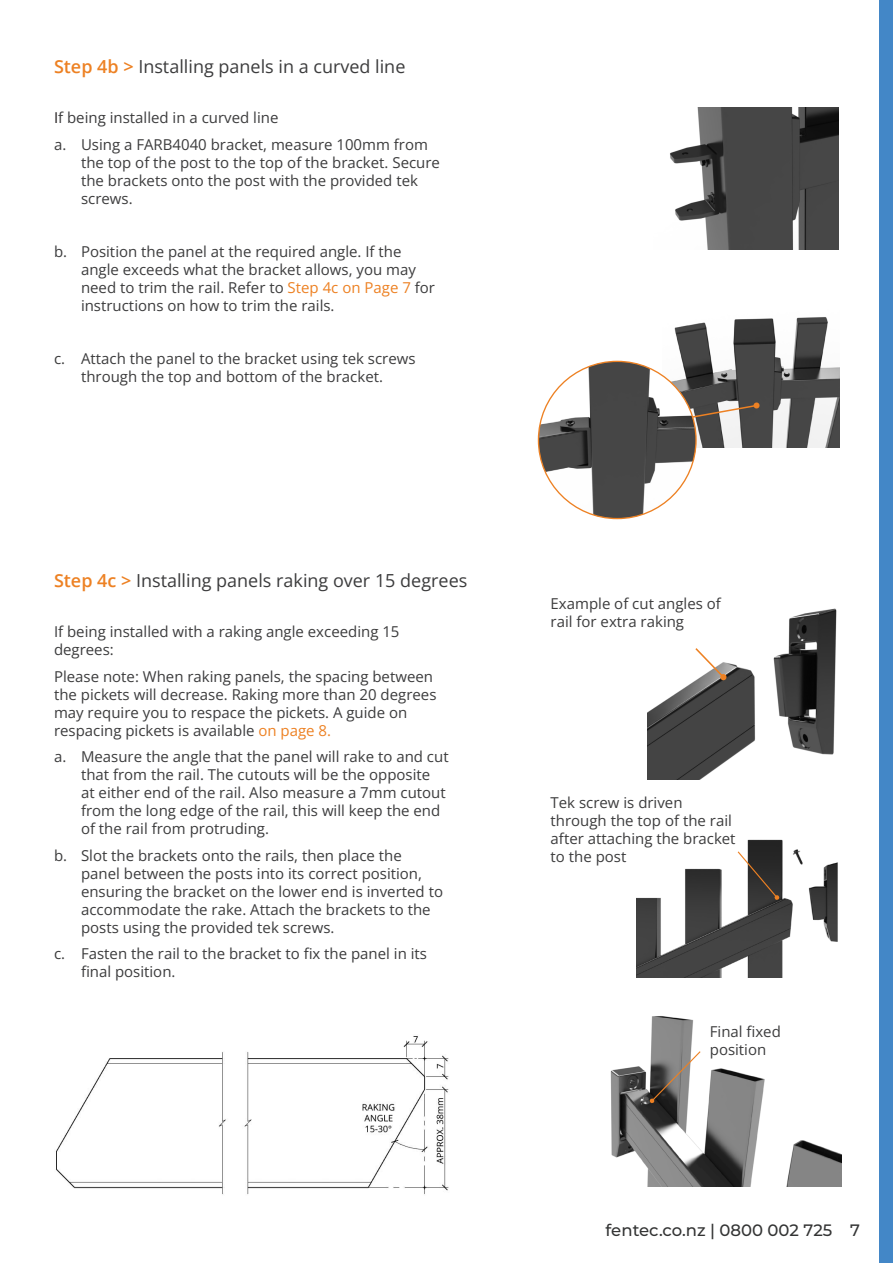
<style>
.page{position:relative;width:893px;height:1263px;background:#fff}
.page>*{position:absolute;margin:0;border:0;box-sizing:border-box;transform-origin:0 0}
.t1{font:18px "Open Sans";color:#3c3c3d}
.t2{font:500 16.5px "Montserrat";color:#333434}
.t3{font:15px/18px "Open Sans";color:#3c3c3d}
.s1{font-weight:600;color:#ed8123}
.s2{color:#231f20}
.s3{color:#ed8123}
</style>
<div class="page">
<div style="left:879px;top:0;width:14px;height:1263px;background:#4387c7"></div>
<img style="left:670px;top:107px;width:169px;height:142px">
<img style="left:662px;top:317px;width:178px;height:130px">
<svg style="left:687px;top:402px;width:73px;height:27px"></svg>
<img style="left:538px;top:361px;width:158px;height:157px;border-radius:79px">
<img style="left:56px;top:1036px;width:393px;height:159px">
<img style="left:647px;top:662px;width:108px;height:117px">
<img style="left:773px;top:608px;width:64px;height:147px">
<svg style="left:694px;top:648px;width:32px;height:32px"></svg>
<img style="left:637px;top:839px;width:201px;height:139px">
<svg style="left:736px;top:850px;width:44px;height:50px"></svg>
<img style="left:610px;top:1016px;width:232px;height:170px">
<svg style="left:649px;top:1050px;width:53px;height:53px"></svg>
<p class="t1" style="left:54px;top:54px;width:353px"><span class="s1">Step 4b &gt;</span> Installing panels in a curved line</p>
<p class="t3" style="left:54px;top:109px;width:226px"><span class="s2">I</span>f being installed in a curved line</p>
<p class="t3" style="left:81px;top:135px;width:361px;text-indent:-27px">a. Using a FARB4040 bracket, measure 100mm from the top of the post to the top of the bracket. Secure the brackets onto the post with the provided tek screws.</p>
<p class="t3" style="left:81px;top:242px;width:355px;text-indent:-27px">b. Position the panel at the required angle. If the angle exceeds what the bracket allows, you may need to trim the rail. Refer to <span class="s3">Step 4c on Page 7</span> for instructions on how to trim the rails.</p>
<p class="t3" style="left:54px;top:349px;width:363px;text-align:center">c. Attach the panel to the bracket using tek screws through the top and bottom of the bracket.</p>
<p class="t1" style="left:54px;top:568px;width:415px"><span class="s1">Step 4c &gt;</span> Installing panels raking over 15 degrees</p>
<p class="t3" style="left:54px;top:622px;width:347px">If being installed with a raking angle exceeding 15 degrees:</p>
<p class="t3" style="left:54px;top:667px;width:384px">Please note: When raking panels, the spacing between the pickets will decrease. Raking more than 20 degrees may require you to respace the pickets. A guide on respacing pickets is available <span class="s3">on page 8.</span></p>
<p class="t3" style="left:81px;top:747px;width:369px;text-indent:-27px">a. Measure the angle that the panel will rake to and cut that from the rail. The cutouts will be the opposite<br>at either end of the rail. Also measure a 7mm cutout from the long edge of the rail, this will keep the end of the rail from protruding.</p>
<p class="t3" style="left:81px;top:846px;width:364px;text-indent:-27px">b. Slot the brackets onto the rails, then place the panel between the posts into its correct position, ensuring the bracket on the lower end is inverted to accommodate the rake. Attach the brackets to the posts using the provided tek screws.</p>
<p class="t3" style="left:81px;top:944px;width:348px;text-indent:-27px">c. Fasten the rail to the bracket to fix the panel in its final position.</p>
<p class="t3" style="left:551px;top:594px;width:172px">Example of cut angles of rail for extra raking</p>
<p class="t3" style="left:551px;top:793px;width:187px">Tek screw is driven through the top of the rail after attaching the bracket to the post</p>
<p class="t3" style="left:710px;top:1022px;width:73px">Final fixed position</p>
<p class="t2" style="left:606px;top:1219px;width:256px">fentec.co.nz | 0800 002 725 7</p>
</div>
